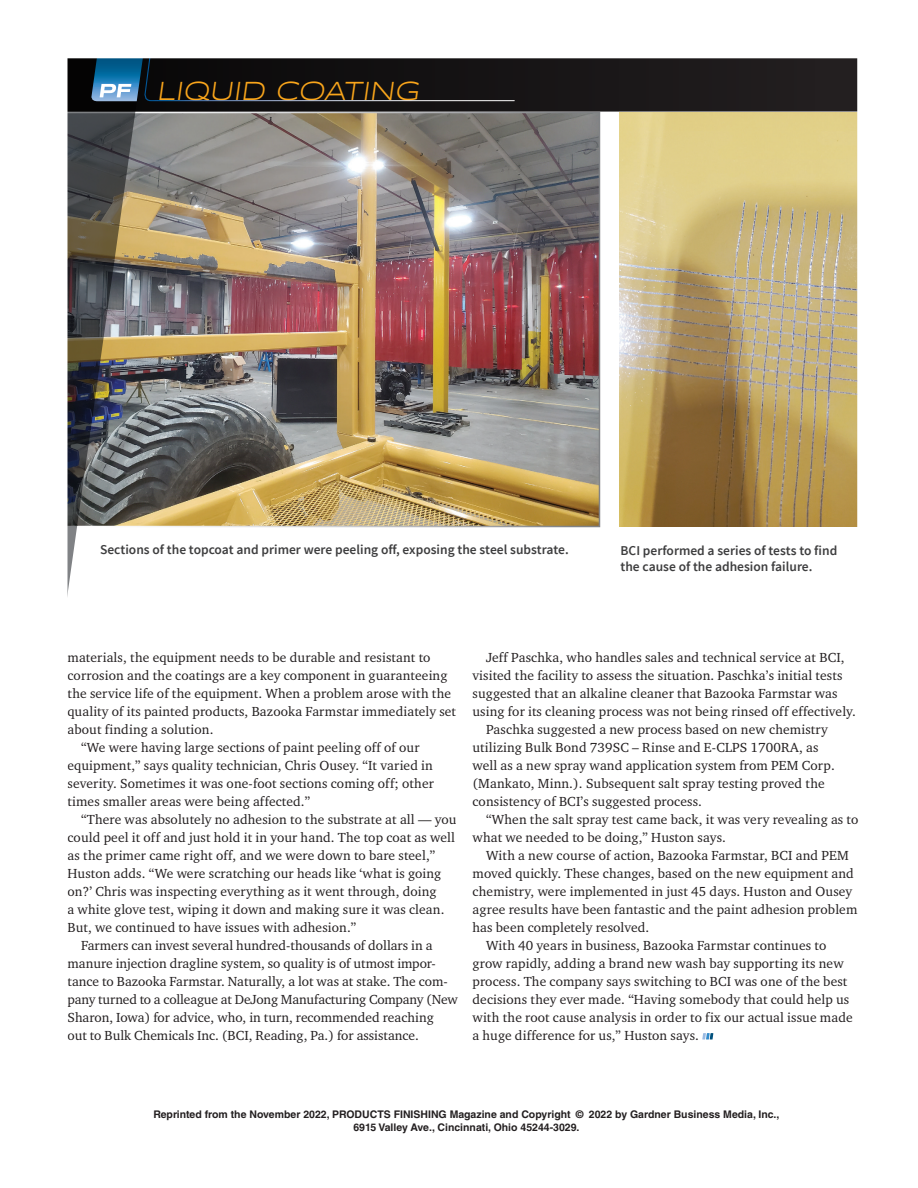
<style>
.page{position:relative;width:918px;height:1188px;background:#fff}
.page>*{position:absolute;margin:0;border:0;box-sizing:border-box;transform-origin:0 0}
.t1{font:27px "Syncopate";color:#f9a51b}
._05_BODY_Normal{font:13.5px/18px "Charter ITC Std";letter-spacing:.01em;color:#231f20}
._06_FTR-Photo_Captio{font:600 13.5px/16.5px "Source Sans Pro";color:#3e3e3f}
.t2{font:700 10.5px "Helvetica LT Std";color:#231f20}
</style>
<div class="page">
<img style="left:144px;top:115px;width:453px;height:409px">
<img style="left:619px;top:112px;width:238px;height:414px">
<svg style="left:702px;top:1033px;width:11px;height:6px"></svg>
<div style="left:814px;top:58px;width:43px;height:54px;background:#231f20"></div>
<svg style="left:144px;top:58px;width:670px;height:54px;background:#1e1b1c"></svg>
<img style="left:68px;top:58px;width:76px;height:532px">
<svg style="left:91px;top:58px;width:432px;height:44px;background:#192026"></svg>
<svg style="left:67px;top:58px;width:1px;height:539px"></svg>
<svg style="left:857px;top:58px;width:1px;height:469px"></svg>
<h1 class="t1" style="left:157px;top:76px;width:268px">LIQUID COATING</h1>
<p class="_06_FTR-Photo_Captio" style="left:100px;top:542px;width:470px">Sections of the topcoat and primer were peeling off, exposing the steel substrate.</p>
<p class="_06_FTR-Photo_Captio" style="left:621px;top:542px;width:218px">BCI performed a series of tests to find the cause of the adhesion failure.</p>
<p class="_05_BODY_Normal" style="left:68px;top:648px;width:390px">materials, the equipment needs to be durable and resistant to corrosion and the coatings are a key component in guaranteeing the service life of the equipment. When a problem arose with the quality of its painted products, Bazooka Farmstar immediately set about finding a solution.</p>
<p class="_05_BODY_Normal" style="left:68px;top:738px;width:368px;text-indent:14px">“We were having large sections of paint peeling off of our equipment,” says quality technician, Chris Ousey. “It varied in severity. Sometimes it was one-foot sections coming off; other times smaller areas were being affected.”</p>
<p class="_05_BODY_Normal" style="left:68px;top:810px;width:391px;text-indent:14px">“There was absolutely no adhesion to the substrate at all — you could peel it off and just hold it in your hand. The top coat as well as the primer came right off, and we were down to bare steel,” Huston adds. “We were scratching our heads like ‘what is going on?’ Chris was inspecting everything as it went through, doing<br>a white glove test, wiping it down and making sure it was clean.<br>But, we continued to have issues with adhesion.”</p>
<p class="_05_BODY_Normal" style="left:68px;top:936px;width:392px;text-indent:14px">Farmers can invest several hundred-thousands of dollars in a manure injection dragline system, so quality is of utmost impor&shy;tance to Bazooka Farmstar. Naturally, a lot was at stake. The com&shy;pany turned to a colleague at DeJong Manufacturing Company (New Sharon, Iowa) for advice, who, in turn, recommended reaching<br>out to Bulk Chemicals Inc. (BCI, Reading, Pa.) for assistance.</p>
<p class="_05_BODY_Normal" style="left:472px;top:648px;width:385px;text-indent:14px">Jeff Paschka, who handles sales and technical service at BCI, visited the facility to assess the situation. Paschka’s initial tests suggested that an alkaline cleaner that Bazooka Farmstar was using for its cleaning process was not being rinsed off effectively.</p>
<p class="_05_BODY_Normal" style="left:472px;top:720px;width:364px;text-indent:14px">Paschka suggested a new process based on new chemistry utilizing Bulk Bond 739SC – Rinse and E-CLPS 1700RA, as well as a new spray wand application system from PEM Corp. (Mankato, Minn.). Subsequent salt spray testing proved the consistency of BCI’s suggested process.</p>
<p class="_05_BODY_Normal" style="left:472px;top:810px;width:387px;text-indent:14px">“When the salt spray test came back, it was very revealing as to what we needed to be doing,” Huston says.</p>
<p class="_05_BODY_Normal" style="left:472px;top:846px;width:386px;text-indent:14px">With a new course of action, Bazooka Farmstar, BCI and PEM moved quickly. These changes, based on the new equipment and chemistry, were implemented in just 45 days. Huston and Ousey agree results have been fantastic and the paint adhesion problem has been completely resolved.</p>
<p class="_05_BODY_Normal" style="left:472px;top:936px;width:382px;text-indent:14px">With 40 years in business, Bazooka Farmstar continues to grow rapidly, adding a brand new wash bay supporting its new process. The company says switching to BCI was one of the best decisions they ever made. “Having somebody that could help us with the root cause analysis in order to fix our actual issue made a huge difference for us,” Huston says.</p>
<p class="t2" style="left:153px;top:1108px;width:628px">Reprinted from the November 2022, PRODUCTS FINISHING Magazine and Copyright © 2022 by Gardner Business Media, Inc.,</p>
<p class="t2" style="left:353px;top:1121px;width:228px">6915 Valley Ave., Cincinnati, Ohio 45244-3029.</p>
</div>
